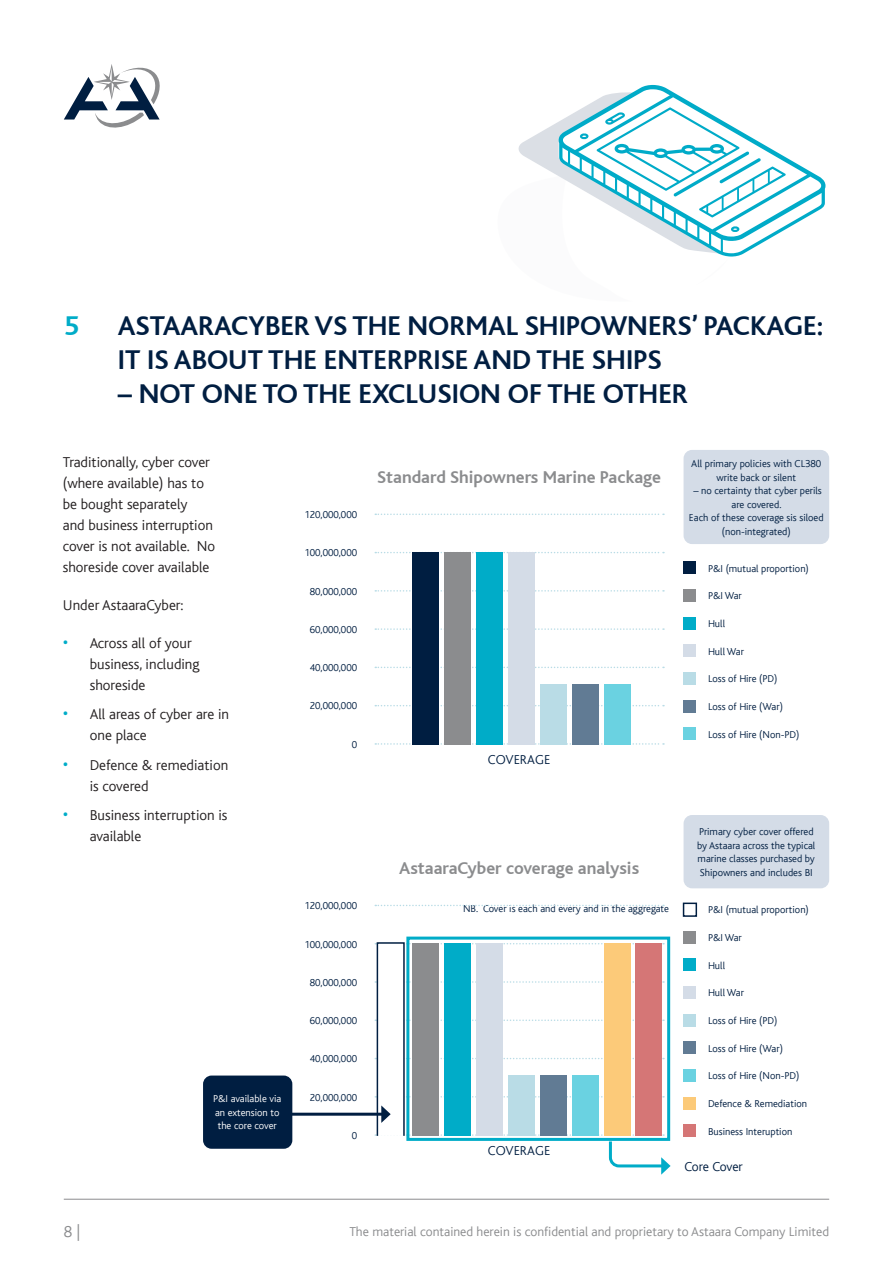
<style>
.page{position:relative;width:893px;height:1263px;background:#fff}
.page>*{position:absolute;margin:0;border:0;box-sizing:border-box;transform-origin:0 0}
.t1{font:700 28.5px/34.2px "Bliss";color:#001e41}
.t2{font:700 28.5px "Bliss";color:#00acc8}
.Body_Text{font:700 18px "Bliss";color:#8b8c8e}
.t3{font:300 16.5px "Bliss";color:#8b8c8e}
.Body_Text-2{font:300 15px/21px "Bliss";color:#231f20}
.t4{font:300 13.5px "Bliss";color:#8b8c8e}
.Body_Text-3{font:300 13.5px "Bliss";color:#001e41}
.Body_Text-4{font:300 10.5px "Bliss";color:#001e41}
.Table{font:300 10.5px/13.5px "Bliss";color:#001e41;text-align:center}
.Table-2{font:300 10.5px/13.5px "Bliss";color:#fff}
.s1{font-weight:400;font-size:18px;color:#00acc8}
</style>
<div class="page">
<hr style="left:64px;top:1199px;width:765px;height:1px;background:#8b8c8e">
<svg style="left:375px;top:513px;width:289px;height:2px"></svg>
<svg style="left:375px;top:905px;width:289px;height:1px"></svg>
<svg style="left:375px;top:552px;width:289px;height:1px"></svg>
<svg style="left:375px;top:943px;width:289px;height:1px"></svg>
<svg style="left:375px;top:590px;width:289px;height:2px"></svg>
<svg style="left:375px;top:981px;width:289px;height:2px"></svg>
<svg style="left:375px;top:628px;width:289px;height:2px"></svg>
<svg style="left:375px;top:1019px;width:289px;height:2px"></svg>
<svg style="left:375px;top:667px;width:289px;height:1px"></svg>
<svg style="left:375px;top:1058px;width:289px;height:1px"></svg>
<svg style="left:375px;top:705px;width:289px;height:1px"></svg>
<svg style="left:375px;top:1096px;width:289px;height:1px"></svg>
<svg style="left:375px;top:743px;width:289px;height:2px"></svg>
<div style="left:412px;top:552px;width:27px;height:193px;background:#001e41"></div>
<div style="left:412px;top:943px;width:27px;height:193px;background:#8b8c8e"></div>
<div style="left:377px;top:942px;width:28px;height:194px;background:#fff;border:2px solid #001e41"></div>
<div style="left:635px;top:943px;width:27px;height:193px;background:#d57676"></div>
<div style="left:444px;top:552px;width:27px;height:193px;background:#8b8c8e"></div>
<div style="left:444px;top:943px;width:27px;height:193px;background:#00acc8"></div>
<div style="left:476px;top:552px;width:27px;height:193px;background:#00acc8"></div>
<div style="left:476px;top:943px;width:27px;height:193px;background:#d4dce7"></div>
<div style="left:508px;top:552px;width:27px;height:193px;background:#d4dce7"></div>
<div style="left:508px;top:1075px;width:27px;height:61px;background:#b9dce6"></div>
<div style="left:540px;top:684px;width:27px;height:61px;background:#b9dce6"></div>
<div style="left:540px;top:1075px;width:27px;height:61px;background:#617b94"></div>
<div style="left:572px;top:684px;width:26px;height:61px;background:#617b94"></div>
<div style="left:572px;top:1075px;width:26px;height:61px;background:#6ad2e1"></div>
<div style="left:604px;top:684px;width:26px;height:61px;background:#6ad2e1"></div>
<div style="left:604px;top:943px;width:26px;height:193px;background:#fcca79"></div>
<div style="left:684px;top:562px;width:12px;height:12px;background:#001e41"></div>
<div style="left:683px;top:902px;width:14px;height:15px;border:2px solid #001e41"></div>
<div style="left:684px;top:589px;width:12px;height:13px;background:#8b8c8e"></div>
<div style="left:684px;top:931px;width:12px;height:13px;background:#8b8c8e"></div>
<div style="left:684px;top:617px;width:12px;height:13px;background:#00acc8"></div>
<div style="left:684px;top:958px;width:12px;height:13px;background:#00acc8"></div>
<div style="left:684px;top:644px;width:12px;height:13px;background:#d4dce7"></div>
<div style="left:684px;top:986px;width:12px;height:13px;background:#d4dce7"></div>
<div style="left:684px;top:672px;width:12px;height:13px;background:#b9dce6"></div>
<div style="left:684px;top:1014px;width:12px;height:13px;background:#b9dce6"></div>
<div style="left:684px;top:700px;width:12px;height:12px;background:#617b94"></div>
<div style="left:684px;top:1041px;width:12px;height:13px;background:#617b94"></div>
<div style="left:684px;top:1097px;width:12px;height:12px;background:#fcca79"></div>
<div style="left:684px;top:727px;width:12px;height:13px;background:#6ad2e1"></div>
<div style="left:684px;top:1069px;width:12px;height:13px;background:#6ad2e1"></div>
<div style="left:684px;top:1124px;width:12px;height:13px;background:#d57676"></div>
<div style="left:406px;top:936px;width:264px;height:205px;border:3px solid #00acc8"></div>
<svg style="left:375px;top:1134px;width:296px;height:41px"></svg>
<hr style="left:285px;top:1113px;width:99px;height:3px;background:#001e41">
<svg style="left:381px;top:1105px;width:10px;height:18px"></svg>
<div style="left:684px;top:450px;width:145px;height:94px;background:#d4dce7;border-radius:9px"></div>
<div style="left:684px;top:815px;width:145px;height:73px;background:#d4dce7;border-radius:9px"></div>
<div style="left:203px;top:1075px;width:89px;height:74px;background:#001e41;border-radius:9px"></div>
<svg style="left:64px;top:64px;width:96px;height:64px"></svg>
<svg style="left:518px;top:122px;width:41px;height:54px"></svg>
<svg style="left:559px;top:85px;width:266px;height:172px"></svg>
<p class="t2" style="left:64px;top:310px;width:17px">5</p>
<p class="t1" style="left:118px;top:309px;width:707px">ASTAARACYBER VS THE NORMAL SHIPOWNERS’ PACKAGE:<br>IT IS ABOUT THE ENTERPRISE AND THE SHIPS</p>
<p class="t1" style="left:118px;top:377px;width:572px">– NOT ONE TO THE EXCLUSION OF THE OTHER</p>
<p class="Body_Text-2" style="left:63px;top:451px;width:154px">Traditionally, cyber cover (where available) has to be bought separately<br>and business interruption cover is not available. No shoreside cover available</p>
<p class="Body_Text-2" style="left:63px;top:594px;width:122px">Under AstaaraCyber:</p>
<p class="Body_Text-2" style="left:90px;top:632px;width:111px;text-indent:-27px"><span class="s1">•</span> Across all of your business, including shoreside</p>
<p class="Body_Text-2" style="left:90px;top:704px;width:141px;text-indent:-27px"><span class="s1">•</span> All areas of cyber are in one place</p>
<p class="Body_Text-2" style="left:90px;top:754px;width:140px;text-indent:-27px"><span class="s1">•</span> Defence &amp; remediation is covered</p>
<p class="Body_Text-2" style="left:90px;top:805px;width:139px;text-indent:-27px"><span class="s1">•</span> Business interruption is available</p>
<p class="Table-2" style="left:213px;top:1092px;width:70px">P&amp;I available via an extension to the core cover</p>
<p class="Body_Text-4" style="left:304px;top:509px;width:54px">120,000,000</p>
<p class="Body_Text-4" style="left:304px;top:547px;width:54px">100,000,000</p>
<p class="Body_Text-4" style="left:310px;top:586px;width:49px">80,000,000</p>
<p class="Body_Text-4" style="left:310px;top:624px;width:49px">60,000,000</p>
<p class="Body_Text-4" style="left:310px;top:662px;width:49px">40,000,000</p>
<p class="Body_Text-4" style="left:310px;top:700px;width:49px">20,000,000</p>
<p class="Body_Text-4" style="left:352px;top:739px;width:7px">0</p>
<p class="Body_Text" style="left:377px;top:467px;width:285px">Standard Shipowners Marine Package</p>
<p class="Body_Text-3" style="left:488px;top:752px;width:64px">COVERAGE</p>
<p class="Table" style="left:691px;top:457px;width:132px">All primary policies with CL380 write back or silent</p>
<p class="Table" style="left:689px;top:484px;width:136px">– no certainty that cyber perils are covered.<br>Each of these coverage sis siloed (non-integrated)</p>
<p class="Body_Text-4" style="left:708px;top:563px;width:102px">P&amp;I (mutual proportion)</p>
<p class="Body_Text-4" style="left:708px;top:590px;width:35px">P&amp;I War</p>
<p class="Body_Text-4" style="left:708px;top:618px;width:19px">Hull</p>
<p class="Body_Text-4" style="left:708px;top:646px;width:37px">Hull War</p>
<p class="Body_Text-4" style="left:708px;top:673px;width:71px">Loss of Hire (PD)</p>
<p class="Body_Text-4" style="left:708px;top:701px;width:76px">Loss of Hire (War)</p>
<p class="Body_Text-4" style="left:708px;top:729px;width:93px">Loss of Hire (Non-PD)</p>
<p class="Body_Text-4" style="left:304px;top:900px;width:54px">120,000,000</p>
<p class="Body_Text-4" style="left:304px;top:938px;width:54px">100,000,000</p>
<p class="Body_Text-4" style="left:310px;top:977px;width:49px">80,000,000</p>
<p class="Body_Text-4" style="left:310px;top:1015px;width:49px">60,000,000</p>
<p class="Body_Text-4" style="left:310px;top:1053px;width:49px">40,000,000</p>
<p class="Body_Text-4" style="left:310px;top:1091px;width:49px">20,000,000</p>
<p class="Body_Text-4" style="left:352px;top:1130px;width:7px">0</p>
<p class="Body_Text" style="left:399px;top:858px;width:242px">AstaaraCyber coverage analysis</p>
<p class="Table" style="left:697px;top:825px;width:120px;text-align:left">Primary cyber cover offered by Astaara across the typical marine classes purchased by<br>Shipowners and includes BI</p>
<p class="Body_Text-4" style="left:463px;top:903px;width:207px">NB. Cover is each and every and in the aggregate</p>
<p class="Body_Text-4" style="left:708px;top:904px;width:102px">P&amp;I (mutual proportion)</p>
<p class="Body_Text-4" style="left:708px;top:932px;width:35px">P&amp;I War</p>
<p class="Body_Text-4" style="left:708px;top:960px;width:19px">Hull</p>
<p class="Body_Text-4" style="left:708px;top:987px;width:37px">Hull War</p>
<p class="Body_Text-4" style="left:708px;top:1015px;width:71px">Loss of Hire (PD)</p>
<p class="Body_Text-4" style="left:708px;top:1043px;width:76px">Loss of Hire (War)</p>
<p class="Body_Text-4" style="left:708px;top:1070px;width:93px">Loss of Hire (Non-PD)</p>
<p class="Body_Text-4" style="left:708px;top:1098px;width:101px">Defence &amp; Remediation</p>
<p class="Body_Text-3" style="left:488px;top:1143px;width:64px">COVERAGE</p>
<p class="Body_Text-4" style="left:708px;top:1125px;width:86px">Business Interuption</p>
<p class="Body_Text-3" style="left:685px;top:1159px;width:60px">Core Cover</p>
<h3 class="t3" style="left:64px;top:1223px;width:18px">8 |</h3>
<p class="t4" style="left:349px;top:1224px;width:481px">The material contained herein is confidential and proprietary to Astaara Company Limited</p>
</div>
